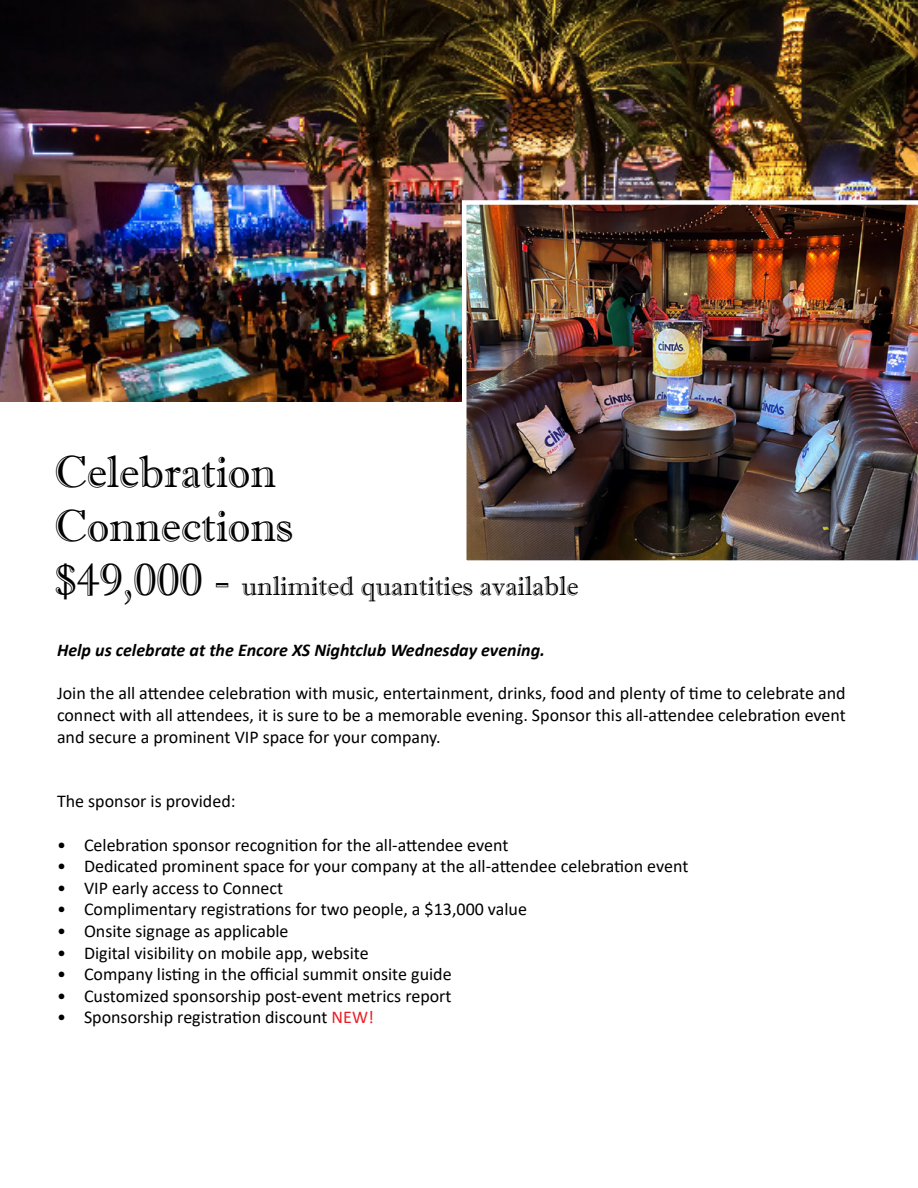
<style>
.page{position:relative;width:918px;height:1188px;background:#fff}
.page>*{position:absolute;margin:0;border:0;box-sizing:border-box;transform-origin:0 0}
.t1{font:45px/54px "Imprint MT Shadow";color:#000}
.t2{font:27px "Imprint MT Shadow";color:#000}
.t3{font:18px/21.6px "Calibri";color:#000;text-align:justify}
.t4{font:italic 700 18px "Calibri";color:#000}
.s1{font-size:45px}
.s2{color:#ea1d25}
</style>
<div class="page">
<img style="left:0;top:0;width:918px;height:401px">
<img style="left:462px;top:200px;width:456px;height:361px">
<img style="left:917px;top:228px;width:1px;height:333px">
<h1 class="t1" style="left:54px;top:445px;width:241px">Celebration<br>Connections</h1>
<h2 class="t2" style="left:54px;top:570px;width:526px"><span class="s1">$49,000 -</span> unlimited quantities available</h2>
<p class="t4" style="left:57px;top:637px;width:489px">Help us celebrate at the Encore XS Nightclub Wednesday evening.</p>
<p class="t3" style="left:57px;top:682px;width:790px">Join the all attendee celebration with music, entertainment, drinks, food and plenty of time to celebrate and connect with all attendees, it is sure to be a memorable evening. Sponsor this all-attendee celebration event and secure a prominent VIP space for your company.</p>
<p class="t3" style="left:57px;top:790px;width:180px">The sponsor is provided:</p>
<p class="t3" style="left:57px;top:833px;width:453px">• Celebration sponsor recognition for the all-attendee event</p>
<p class="t3" style="left:57px;top:855px;width:633px">• Dedicated prominent space for your company at the all-attendee celebration event</p>
<p class="t3" style="left:57px;top:876px;width:228px">• VIP early access to Connect</p>
<p class="t3" style="left:57px;top:898px;width:472px">• Complimentary registrations for two people, a $13,000 value</p>
<p class="t3" style="left:57px;top:920px;width:233px">• Onsite signage as applicable</p>
<p class="t3" style="left:57px;top:941px;width:313px">• Digital visibility on mobile app, website</p>
<p class="t3" style="left:57px;top:963px;width:396px">• Company listing in the official summit onsite guide</p>
<p class="t3" style="left:57px;top:984px;width:396px">• Customized sponsorship post-event metrics report</p>
<p class="t3" style="left:57px;top:1006px;width:318px">• Sponsorship registration discount <span class="s2">NEW!</span></p>
</div>
